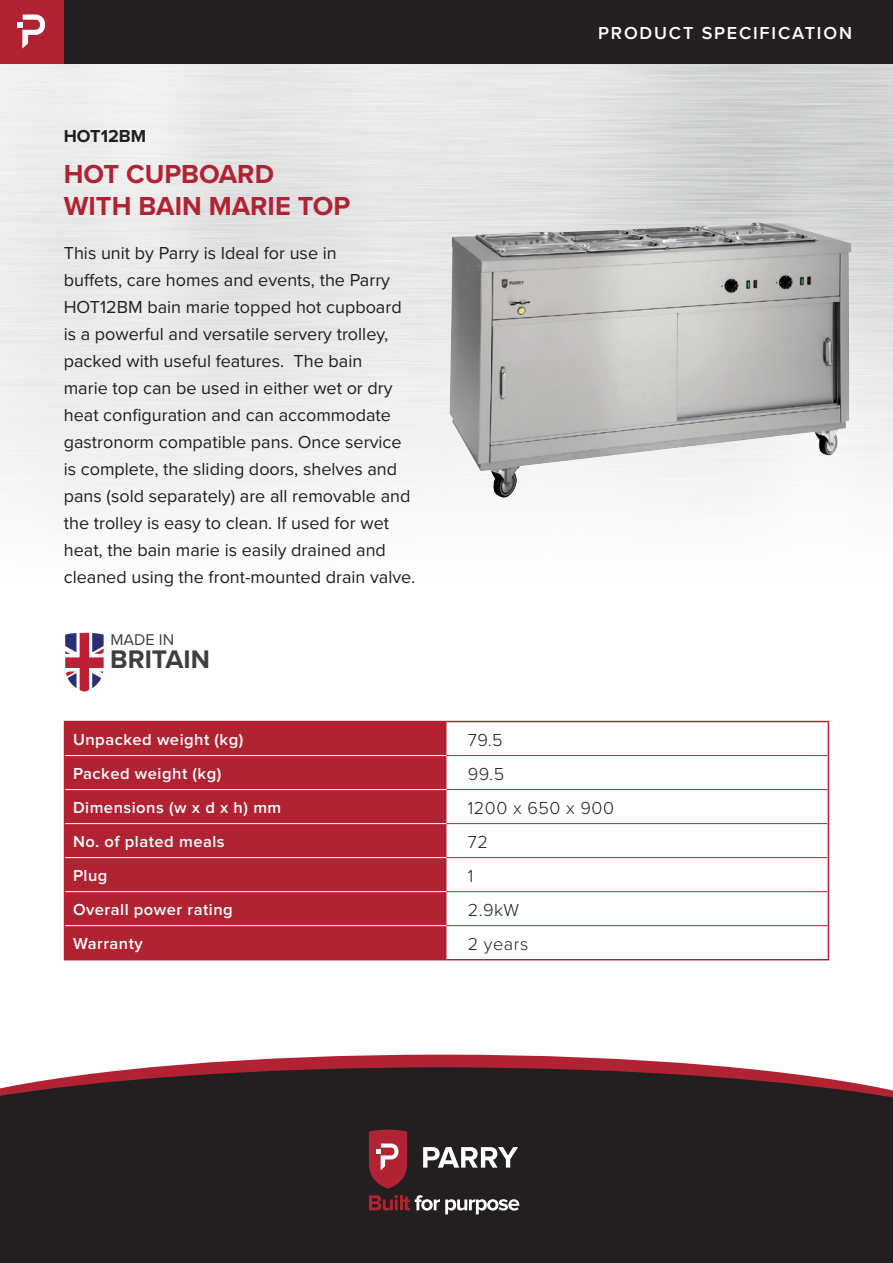
<style>
.page{position:relative;width:893px;height:1263px;background:#fff}
.page>*{position:absolute;margin:0;border:0;box-sizing:border-box;transform-origin:0 0}
.t1{font:700 27px/32.4px "Proxima Nova";color:#b12332}
.t2{font:700 26.4px "Proxima Nova";color:#3e3e3f}
.t3{font:18px/27px "Proxima Nova";color:#231f20}
.t4{font:300 18px "Proxima Nova";letter-spacing:.03em;color:#231f20}
.t5{font:600 18px "Proxima Nova";letter-spacing:.1em;color:#fff}
.t6{font:700 18px "Proxima Nova";color:#231f20}
.t7{font:600 16.5px "Proxima Nova";letter-spacing:.03em;color:#fff}
.t8{font:16.2px "Proxima Nova";color:#3e3e3f}
</style>
<div class="page">
<div style="left:0;top:1100px;width:893px;height:163px;background:#231f20"></div>
<svg style="left:0;top:1054px;width:893px;height:46px"></svg>
<div style="left:65px;top:722px;width:381px;height:237px;background:#b12332"></div>
<hr style="left:64px;top:721px;width:382px;height:1px;background:#b12332">
<hr style="left:64px;top:722px;width:1px;height:33px;background:#b12332">
<hr style="left:446px;top:721px;width:383px;height:1px;background:#b12332">
<hr style="left:828px;top:722px;width:1px;height:33px;background:#b12332">
<hr style="left:64px;top:755px;width:1px;height:34px;background:#b12332">
<hr style="left:828px;top:755px;width:1px;height:34px;background:#b12332">
<hr style="left:64px;top:789px;width:1px;height:35px;background:#b12332">
<hr style="left:828px;top:789px;width:1px;height:35px;background:#b12332">
<hr style="left:64px;top:824px;width:1px;height:34px;background:#b12332">
<hr style="left:828px;top:824px;width:1px;height:34px;background:#b12332">
<hr style="left:64px;top:858px;width:1px;height:34px;background:#b12332">
<hr style="left:828px;top:858px;width:1px;height:34px;background:#b12332">
<hr style="left:64px;top:892px;width:1px;height:34px;background:#b12332">
<hr style="left:828px;top:892px;width:1px;height:34px;background:#b12332">
<hr style="left:64px;top:926px;width:1px;height:33px;background:#b12332">
<hr style="left:828px;top:926px;width:1px;height:33px;background:#b12332">
<hr style="left:65px;top:755px;width:381px;height:1px;background:#fff">
<hr style="left:65px;top:789px;width:381px;height:1px;background:#fff">
<hr style="left:65px;top:823px;width:381px;height:1px;background:#fff">
<hr style="left:65px;top:857px;width:381px;height:1px;background:#fff">
<hr style="left:65px;top:891px;width:381px;height:1px;background:#fff">
<hr style="left:65px;top:925px;width:381px;height:1px;background:#fff">
<hr style="left:446px;top:755px;width:382px;height:1px;background:#b12332">
<hr style="left:446px;top:789px;width:382px;height:1px;background:#b12332">
<hr style="left:446px;top:823px;width:382px;height:1px;background:#b12332">
<hr style="left:446px;top:857px;width:382px;height:1px;background:#b12332">
<hr style="left:446px;top:891px;width:382px;height:1px;background:#b12332">
<hr style="left:446px;top:925px;width:382px;height:1px;background:#b12332">
<hr style="left:446px;top:959px;width:383px;height:1px;background:#b12332">
<hr style="left:64px;top:959px;width:382px;height:1px;background:#b12332">
<div style="left:0;top:0;width:893px;height:64px;background:#231f20"></div>
<div style="left:0;top:0;width:64px;height:64px;background:#b12332"></div>
<svg style="left:17px;top:15px;width:28px;height:33px"></svg>
<svg style="left:423px;top:1147px;width:95px;height:20px"></svg>
<svg style="left:369px;top:1130px;width:38px;height:58px;background:#a93844"></svg>
<svg style="left:369px;top:1195px;width:150px;height:19px"></svg>
<svg style="left:65px;top:633px;width:39px;height:59px"></svg>
<img style="left:450px;top:143px;width:401px;height:355px">
<p class="t6" style="left:64px;top:125px;width:84px">HOT12BM</p>
<p class="t1" style="left:64px;top:158px;width:288px">HOT CUPBOARD<br>WITH BAIN MARIE TOP</p>
<p class="t3" style="left:64px;top:240px;width:353px">This unit by Parry is Ideal for use in<br>buffets, care homes and events, the Parry HOT12BM bain marie topped hot cupboard is a powerful and versatile servery trolley, packed with useful features. The bain<br>marie top can be used in either wet or dry heat configuration and can accommodate gastronorm compatible pans. Once service is complete, the sliding doors, shelves and pans (sold separately) are all removable and the trolley is easy to clean. If used for wet heat, the bain marie is easily drained and cleaned using the front-mounted drain valve.</p>
<p class="t8" style="left:111px;top:630px;width:65px">MADE IN</p>
<p class="t2" style="left:110px;top:643px;width:101px">BRITAIN</p>
<p class="t5" style="left:598px;top:24px;width:255px">PRODUCT SPECIFICATION</p>
<p class="t7" style="left:73px;top:732px;width:172px">Unpacked weight (kg)</p>
<p class="t4" style="left:468px;top:731px;width:36px">79.5</p>
<p class="t7" style="left:73px;top:766px;width:150px">Packed weight (kg)</p>
<p class="t4" style="left:468px;top:765px;width:38px">99.5</p>
<p class="t7" style="left:73px;top:800px;width:210px">Dimensions (w x d x h) mm</p>
<p class="t4" style="left:468px;top:799px;width:148px">1200 x 650 x 900</p>
<p class="t7" style="left:73px;top:834px;width:153px">No. of plated meals</p>
<p class="t4" style="left:468px;top:833px;width:22px">72</p>
<p class="t7" style="left:73px;top:868px;width:36px">Plug</p>
<p class="t4" style="left:468px;top:867px;width:7px">1</p>
<p class="t7" style="left:73px;top:902px;width:161px">Overall power rating</p>
<p class="t4" style="left:468px;top:901px;width:53px">2.9kW</p>
<p class="t7" style="left:73px;top:936px;width:71px">Warranty</p>
<p class="t4" style="left:468px;top:935px;width:62px">2 years</p>
</div>
